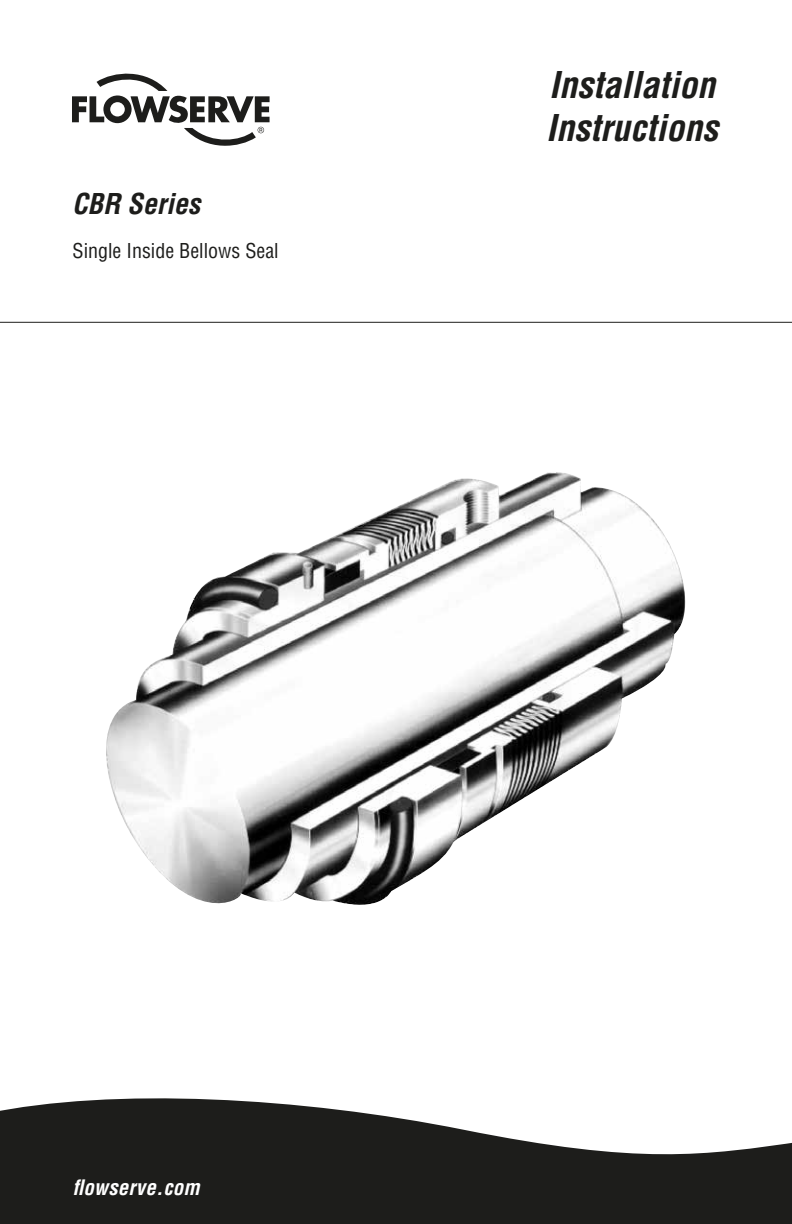
<style>
.page{position:relative;width:792px;height:1224px;background:#fff}
.page>*{position:absolute;margin:0;border:0;box-sizing:border-box;transform-origin:0 0}
.t1{font:italic 700 condensed 36px/43.2px "Helvetica LT Std";color:#1d1d1b}
.t2{font:italic 700 condensed 28px "Helvetica LT Std";color:#1d1d1b}
.t3{font:italic 700 condensed 20.8px "Helvetica LT Std";letter-spacing:.015em;color:#fff}
.t4{font:condensed 20px "Helvetica LT Std";color:#1d1d1b}
</style>
<div class="page">
<hr style="left:0;top:322px;width:792px;height:1px;background:#1d1d1b">
<svg style="left:72px;top:73px;width:198px;height:73px"></svg>
<svg style="left:0;top:1098px;width:792px;height:126px;fill:#1d1d1b"></svg>
<img style="left:106px;top:472px;width:580px;height:433px">
<p class="t2" style="left:72px;top:186px;width:130px">CBR Series</p>
<p class="t4" style="left:73px;top:238px;width:208px">Single Inside Bellows Seal</p>
<p class="t1" style="left:546px;top:64px;width:173px">Installation<br>Instructions</p>
<p class="t3" style="left:73px;top:1174px;width:129px">flowserve.com</p>
</div>
